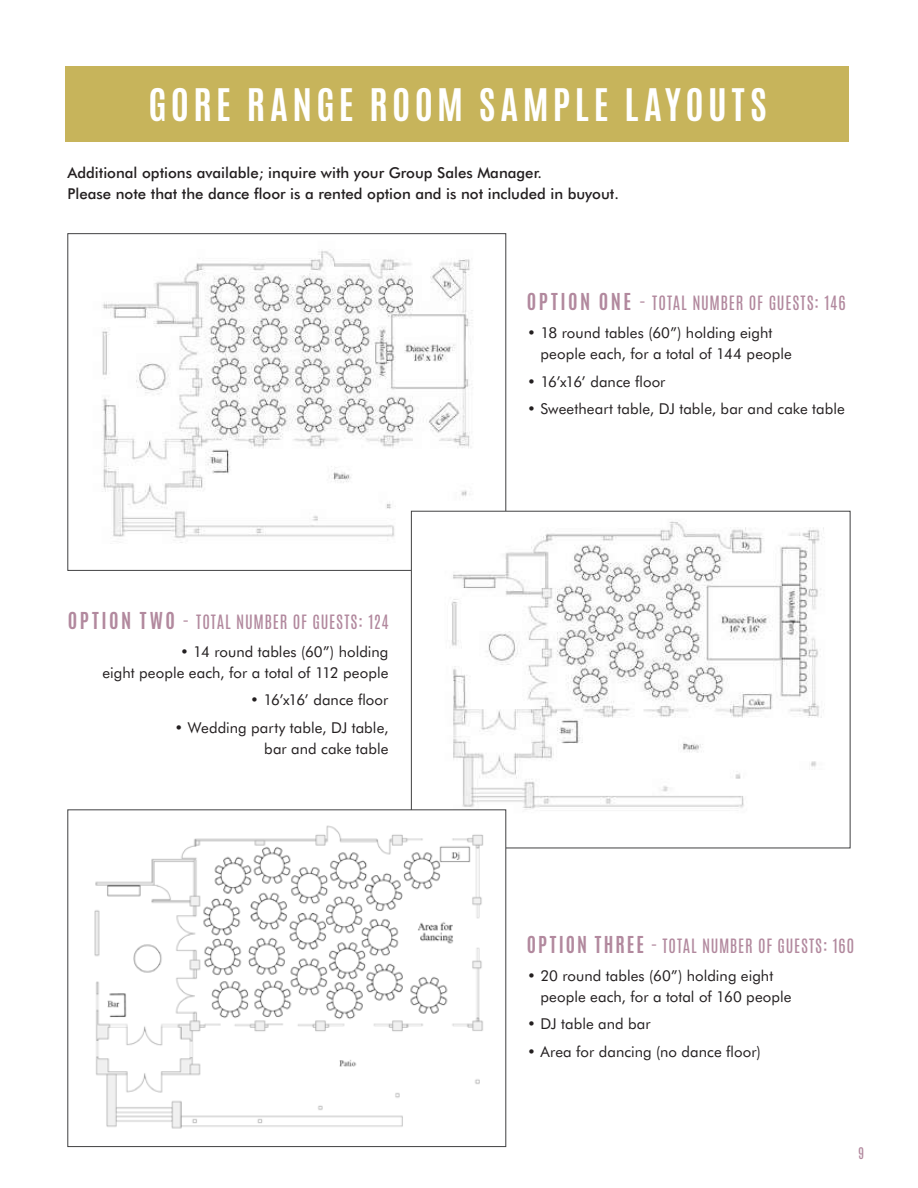
<style>
.page{position:relative;width:918px;height:1188px;background:#fff}
.page>*{position:absolute;margin:0;border:0;box-sizing:border-box;transform-origin:0 0}
.t1{font:700 37.5px "Antonio";letter-spacing:.115em;color:#fff}
.t2{font:16.5px "Antonio";letter-spacing:.045em;color:#b2899e}
.t3{font:15px/21px "Futura BT";letter-spacing:.005em;color:#231f20}
.t4{font:500 15px/21px "Futura BT";color:#231f20}
.t5{font:13.5px "Antonio";color:#b2899e}
.s1{font-weight:700;font-size:19.5px}
.s2{font-size:19.5px}
</style>
<div class="page">
<div style="left:65px;top:66px;width:784px;height:75px;background:#c7b45b"></div>
<img style="left:102px;top:250px;width:402px;height:319px">
<img style="left:413px;top:513px;width:411px;height:297px">
<svg style="left:67px;top:809px;width:440px;height:338px"></svg>
<h1 class="t1" style="left:148px;top:76px;width:620px">GORE RANGE ROOM SAMPLE LAYOUTS</h1>
<p class="t4" style="left:68px;top:162px;width:553px">Additional options available; inquire with your Group Sales Manager.<br>Please note that the dance floor is a rented option and is not included in buyout.</p>
<p class="t2" style="left:68px;top:610px;width:322px"><span class="s1">OPTION TWO</span> <span class="s2">-</span> TOTAL NUMBER OF GUESTS: 124</p>
<p class="t3" style="left:102px;top:641px;width:288px;text-align:right">• 14 round tables (60”) holding<br>eight people each, for a total of 112 people</p>
<p class="t3" style="left:250px;top:689px;width:140px">• 16’x16’ dance floor</p>
<p class="t3" style="left:175px;top:717px;width:215px;text-align:right">• Wedding party table, DJ table, bar and cake table</p>
<p class="t2" style="left:527px;top:291px;width:320px"><span class="s1">OPTION ONE</span> <span class="s2">-</span> TOTAL NUMBER OF GUESTS: 146</p>
<p class="t3" style="left:540px;top:322px;width:253px;text-indent:-13px">• 18 round tables (60”) holding eight people each, for a total of 144 people</p>
<p class="t3" style="left:527px;top:371px;width:140px">• 16’x16’ dance floor</p>
<p class="t3" style="left:527px;top:399px;width:319px">• Sweetheart table, DJ table, bar and cake table</p>
<p class="t2" style="left:527px;top:934px;width:329px"><span class="s1">OPTION THREE</span> <span class="s2">-</span> TOTAL NUMBER OF GUESTS: 160</p>
<p class="t3" style="left:540px;top:965px;width:253px;text-indent:-13px">• 20 round tables (60”) holding eight people each, for a total of 160 people</p>
<p class="t3" style="left:527px;top:1014px;width:125px">• DJ table and bar</p>
<p class="t3" style="left:527px;top:1041px;width:235px">• Area for dancing (no dance floor)</p>
<p class="t5" style="left:859px;top:1143px;width:7px">9</p>
</div>
